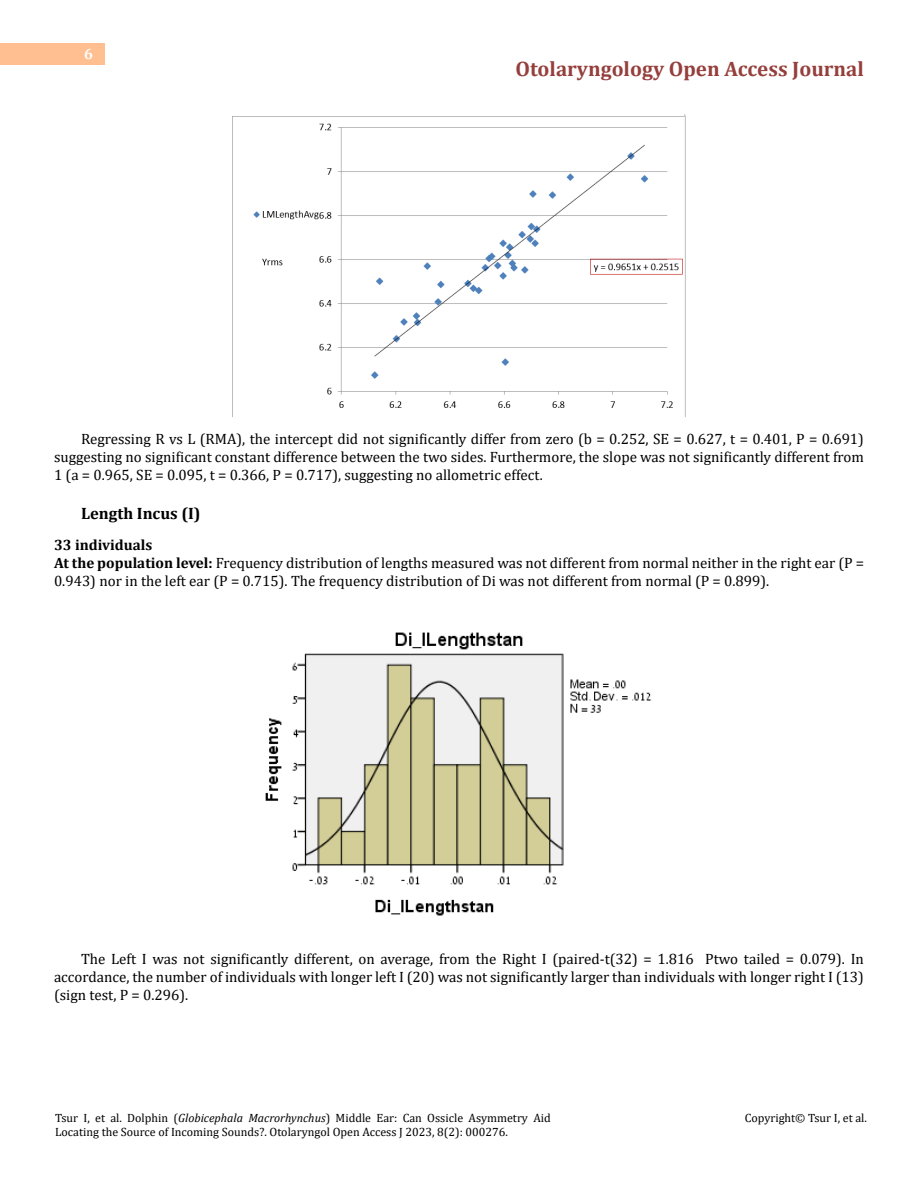
<style>
.page{position:relative;width:918px;height:1188px;background:#fff}
.page>*{position:absolute;margin:0;border:0;box-sizing:border-box;transform-origin:0 0}
.t1{font:700 21px "Cambria";color:#953f3c}
.t2{font:700 16.5px "Cambria";color:#000}
.t3{font:15px/18px "Cambria";color:#000;text-align:justify}
.t4{font:700 15px "Cambria";color:#fff}
.t5{font:12px/14.2px "Cambria";color:#000}
.s1{font-weight:700}
.s2{font-style:italic}
</style>
<div class="page">
<div style="left:0;top:43px;width:105px;height:21px;background:#ffbf91"></div>
<img style="left:233px;top:115px;width:452px;height:302px">
<img style="left:265px;top:632px;width:387px;height:284px">
<p class="t4" style="left:84px;top:44px;width:10px">6</p>
<h1 class="t1" style="left:516px;top:54px;width:350px">Otolaryngology Open Access Journal</h1>
<p class="t3" style="left:54px;top:429px;width:812px;text-indent:27px">Regressing R vs L (RMA), the intercept did not significantly differ from zero (b = 0.252, SE = 0.627, t = 0.401, P = 0.691) suggesting no significant constant difference between the two sides. Furthermore, the slope was not significantly different from 1 (a = 0.965, SE = 0.095, t = 0.366, P = 0.717), suggesting no allometric effect.</p>
<p class="t2" style="left:81px;top:501px;width:121px">Length Incus (I)</p>
<p class="t3" style="left:54px;top:536px;width:812px;text-align:left"><span class="s1">33 individuals<br>At the population level:</span> Frequency distribution of lengths measured was not different from normal neither in the right ear (P =<br>0.943) nor in the left ear (P = 0.715). The frequency distribution of Di was not different from normal (P = 0.899).</p>
<p class="t3" style="left:54px;top:950px;width:812px;text-indent:27px">The Left I was not significantly different, on average, from the Right I (paired-t(32) = 1.816 Ptwo tailed = 0.079). In accordance, the number of individuals with longer left I (20) was not significantly larger than individuals with longer right I (13) (sign test, P = 0.296).</p>
<p class="t5" style="left:55px;top:1111px;width:497px">Tsur I, et al. Dolphin (<span class="s2">Globicephala Macrorhynchus</span>) Middle Ear: Can Ossicle Asymmetry Aid<br>Locating the Source of Incoming Sounds?. Otolaryngol Open Access J 2023, 8(2): 000276.</p>
<p class="t5" style="left:745px;top:1111px;width:124px">Copyright© Tsur I, et al.</p>
</div>
